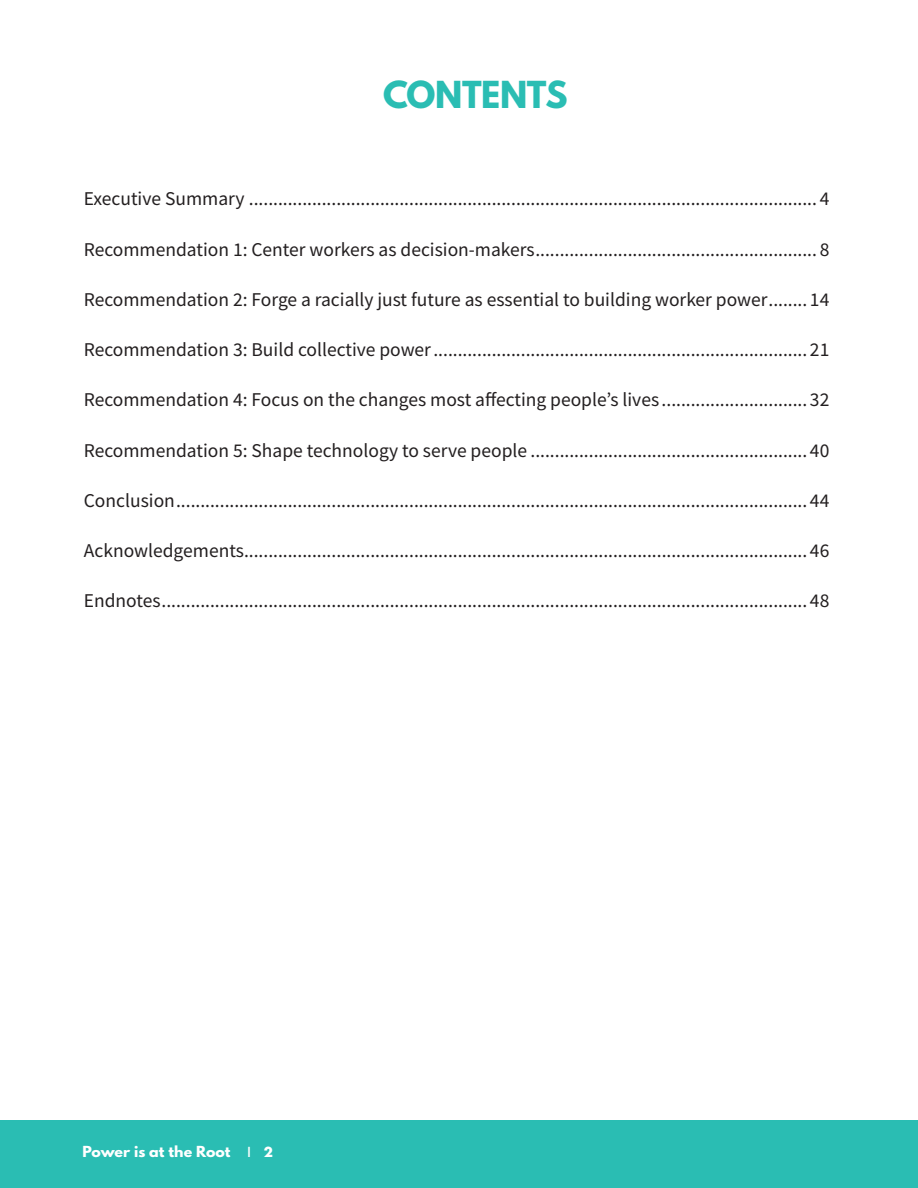
<style>
.page{position:relative;width:918px;height:1188px;background:#fff}
.page>*{position:absolute;margin:0;border:0;box-sizing:border-box;transform-origin:0 0}
.TOC_-_Title{font:700 33px "League Spartan";letter-spacing:-.015em;color:#2abdb3}
.t1{font:19.5px "Source Sans Pro";color:#231f20}
.t2{font:700 13.5px "League Spartan";color:#fff;scale:1.05 1}
.s1{font-family:"Futura";font-weight:500}
.s2{font-family:"Futura"}
</style>
<div class="page">
<div style="left:0;top:1120px;width:918px;height:68px;background:#2abdb3"></div>
<p class="TOC_-_Title" style="left:383px;top:69px;width:186px">CONTENTS</p>
<p class="t1" style="left:84px;top:187px;width:747px">Executive Summary ..................................................................................................................... 4</p>
<p class="t1" style="left:84px;top:237px;width:747px">Recommendation 1: Center workers as decision-makers.......................................................... 8</p>
<p class="t1" style="left:84px;top:287px;width:747px">Recommendation 2: Forge a racially just future as essential to building worker power........ 14</p>
<p class="t1" style="left:84px;top:337px;width:747px">Recommendation 3: Build collective power............................................................................. 21</p>
<p class="t1" style="left:84px;top:388px;width:747px">Recommendation 4: Focus on the changes most affecting people’s lives .............................. 32</p>
<p class="t1" style="left:84px;top:438px;width:747px">Recommendation 5: Shape technology to serve people ......................................................... 40</p>
<p class="t1" style="left:84px;top:488px;width:747px">Conclusion.................................................................................................................................. 44</p>
<p class="t1" style="left:84px;top:538px;width:747px">Acknowledgements.................................................................................................................... 46</p>
<p class="t1" style="left:84px;top:589px;width:747px">Endnotes..................................................................................................................................... 48</p>
<p class="t2" style="left:82px;top:1141px;width:183px">Power is at the Root <span class="s1">I</span> <span class="s2">2</span></p>
</div>
